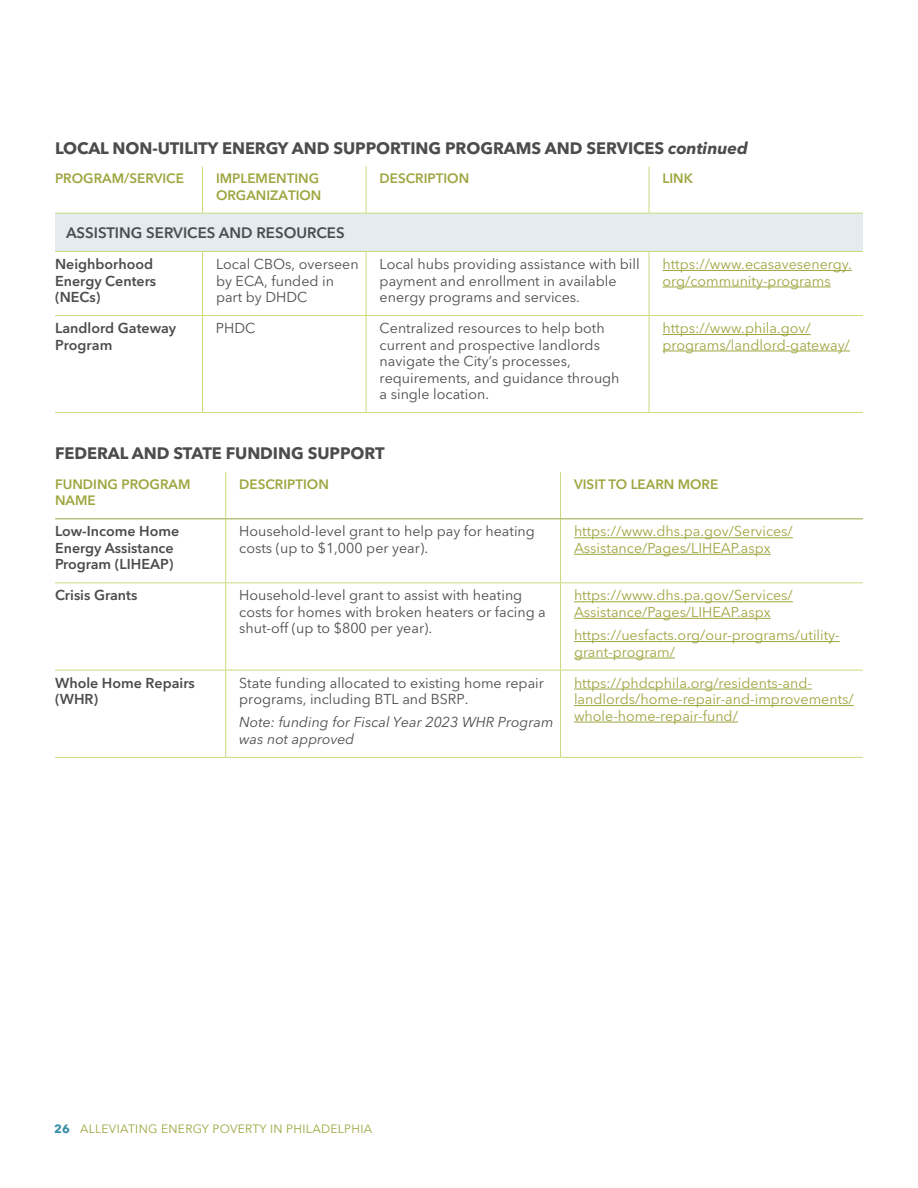
<style>
.page{position:relative;width:918px;height:1188px;background:#fff}
.page>*{position:absolute;margin:0;border:0;box-sizing:border-box;transform-origin:0 0}
.t1{font:700 16.5px "Avenir Next LT Pro";letter-spacing:-.005em;color:#4b4c4d}
.t2{font:600 15px "Avenir Next LT Pro";color:#4b4c4d}
.t3{font:14.25px/16.5px "Avenir Next LT Pro";color:#4b4c4d}
.t4{font:14.25px/16.5px "Avenir Next LT Pro";color:#9ea640}
.t5{font:600 14.25px/16.5px "Avenir Next LT Pro";color:#4b4c4d}
.t6{font:italic 14.25px/16.5px "Avenir Next LT Pro";color:#4b4c4d}
.t7{font:600 13.5px/16.2px "Avenir Next LT Pro";color:#9ea640}
.t8{font:12px "Avenir Next LT Pro";letter-spacing:.025em;color:#9ea640}
.s1{font-style:italic}
.s2{font-weight:700;color:#368ea4}
</style>
<div class="page">
<div style="left:55px;top:213px;width:808px;height:38px;background:#e4ecf0"></div>
<hr style="left:202px;top:166px;width:1px;height:47px;background:#cbda7b">
<hr style="left:366px;top:166px;width:1px;height:47px;background:#cbda7b">
<hr style="left:649px;top:166px;width:1px;height:47px;background:#cbda7b">
<hr style="left:55px;top:213px;width:147px;height:1px;background:#cbda7b">
<hr style="left:202px;top:213px;width:164px;height:1px;background:#cbda7b">
<hr style="left:366px;top:213px;width:283px;height:1px;background:#cbda7b">
<hr style="left:649px;top:213px;width:214px;height:1px;background:#cbda7b">
<hr style="left:55px;top:251px;width:147px;height:1px;background:#cbda7b">
<hr style="left:202px;top:251px;width:164px;height:1px;background:#cbda7b">
<hr style="left:202px;top:252px;width:1px;height:63px;background:#cbda7b">
<hr style="left:366px;top:251px;width:283px;height:1px;background:#cbda7b">
<hr style="left:366px;top:252px;width:1px;height:63px;background:#cbda7b">
<hr style="left:649px;top:251px;width:214px;height:1px;background:#cbda7b">
<hr style="left:649px;top:252px;width:1px;height:63px;background:#cbda7b">
<hr style="left:55px;top:315px;width:147px;height:1px;background:#cbda7b">
<hr style="left:202px;top:315px;width:164px;height:1px;background:#cbda7b">
<hr style="left:202px;top:316px;width:1px;height:96px;background:#cbda7b">
<hr style="left:366px;top:315px;width:283px;height:1px;background:#cbda7b">
<hr style="left:366px;top:316px;width:1px;height:96px;background:#cbda7b">
<hr style="left:649px;top:315px;width:214px;height:1px;background:#cbda7b">
<hr style="left:649px;top:316px;width:1px;height:96px;background:#cbda7b">
<hr style="left:55px;top:412px;width:147px;height:1px;background:#cbda7b">
<hr style="left:202px;top:412px;width:164px;height:1px;background:#cbda7b">
<hr style="left:366px;top:412px;width:283px;height:1px;background:#cbda7b">
<hr style="left:649px;top:412px;width:214px;height:1px;background:#cbda7b">
<hr style="left:663px;top:270px;width:189px;height:1px;background:#9ea640">
<hr style="left:663px;top:287px;width:168px;height:1px;background:#9ea640">
<hr style="left:663px;top:334px;width:148px;height:1px;background:#9ea640">
<hr style="left:663px;top:351px;width:187px;height:1px;background:#9ea640">
<hr style="left:225px;top:472px;width:1px;height:46px;background:#cbda7b">
<hr style="left:560px;top:472px;width:1px;height:46px;background:#cbda7b">
<hr style="left:225px;top:519px;width:1px;height:63px;background:#cbda7b">
<hr style="left:560px;top:519px;width:1px;height:63px;background:#cbda7b">
<hr style="left:55px;top:582px;width:171px;height:1px;background:#cbda7b">
<hr style="left:226px;top:582px;width:335px;height:1px;background:#cbda7b">
<hr style="left:225px;top:583px;width:1px;height:87px;background:#cbda7b">
<hr style="left:561px;top:582px;width:302px;height:1px;background:#cbda7b">
<hr style="left:560px;top:583px;width:1px;height:87px;background:#cbda7b">
<hr style="left:55px;top:670px;width:171px;height:1px;background:#cbda7b">
<hr style="left:226px;top:670px;width:335px;height:1px;background:#cbda7b">
<hr style="left:225px;top:670px;width:1px;height:87px;background:#cbda7b">
<hr style="left:561px;top:670px;width:302px;height:1px;background:#cbda7b">
<hr style="left:560px;top:670px;width:1px;height:87px;background:#cbda7b">
<hr style="left:55px;top:757px;width:171px;height:1px;background:#cbda7b">
<hr style="left:226px;top:757px;width:335px;height:1px;background:#cbda7b">
<hr style="left:561px;top:757px;width:302px;height:1px;background:#cbda7b">
<hr style="left:55px;top:518px;width:171px;height:1px;background:#9ea640">
<hr style="left:226px;top:518px;width:335px;height:1px;background:#9ea640">
<hr style="left:561px;top:518px;width:302px;height:1px;background:#9ea640">
<hr style="left:574px;top:537px;width:219px;height:1px;background:#9ea640">
<hr style="left:574px;top:554px;width:197px;height:1px;background:#9ea640">
<hr style="left:574px;top:601px;width:219px;height:1px;background:#9ea640">
<hr style="left:574px;top:618px;width:197px;height:1px;background:#9ea640">
<hr style="left:574px;top:641px;width:266px;height:1px;background:#9ea640">
<hr style="left:574px;top:658px;width:101px;height:1px;background:#9ea640">
<hr style="left:574px;top:689px;width:238px;height:1px;background:#9ea640">
<hr style="left:574px;top:705px;width:280px;height:1px;background:#9ea640">
<hr style="left:574px;top:722px;width:164px;height:1px;background:#9ea640">
<p class="t1" style="left:55px;top:138px;width:694px">LOCAL NON-UTILITY ENERGY AND SUPPORTING PROGRAMS AND SERVICES <span class="s1">continued</span></p>
<p class="t7" style="left:55px;top:171px;width:130px">PROGRAM/SERVICE</p>
<p class="t7" style="left:216px;top:171px;width:107px">IMPLEMENTING<br>ORGANIZATION</p>
<p class="t7" style="left:380px;top:171px;width:91px">DESCRIPTION</p>
<p class="t7" style="left:663px;top:171px;width:32px">LINK</p>
<p class="t2" style="left:66px;top:224px;width:280px">ASSISTING SERVICES AND RESOURCES</p>
<p class="t5" style="left:55px;top:256px;width:103px">Neighborhood<br>Energy Centers (NECs)</p>
<p class="t3" style="left:216px;top:256px;width:144px">Local CBOs, overseen by ECA, funded in part by DHDC</p>
<p class="t3" style="left:380px;top:256px;width:262px">Local hubs providing assistance with bill payment and enrollment in available energy programs and services.</p>
<p class="t4" style="left:663px;top:256px;width:191px">https://www.ecasavesenergy. org/community-programs</p>
<p class="t5" style="left:55px;top:320px;width:123px">Landlord Gateway<br>Program</p>
<p class="t3" style="left:216px;top:320px;width:41px">PHDC</p>
<p class="t3" style="left:380px;top:320px;width:242px">Centralized resources to help both current and prospective landlords navigate the City’s processes, requirements, and guidance through a single location.</p>
<p class="t4" style="left:663px;top:320px;width:189px">https://www.phila.gov/ programs/landlord-gateway/</p>
<p class="t1" style="left:55px;top:444px;width:331px">FEDERAL AND STATE FUNDING SUPPORT</p>
<p class="t7" style="left:55px;top:476px;width:137px">FUNDING PROGRAM<br>NAME</p>
<p class="t7" style="left:239px;top:476px;width:91px">DESCRIPTION</p>
<p class="t7" style="left:574px;top:476px;width:146px">VISIT TO LEARN MORE</p>
<p class="t5" style="left:55px;top:523px;width:126px">Low-Income Home<br>Energy Assistance<br>Program (LIHEAP)</p>
<p class="t3" style="left:239px;top:523px;width:297px">Household-level grant to help pay for heating costs (up to $1,000 per year).</p>
<p class="t4" style="left:574px;top:523px;width:220px">https://www.dhs.pa.gov/Services/<br>Assistance/Pages/LIHEAP.aspx</p>
<p class="t5" style="left:55px;top:587px;width:84px">Crisis Grants</p>
<p class="t3" style="left:239px;top:587px;width:308px">Household-level grant to assist with heating costs for homes with broken heaters or facing a shut-off (up to $800 per year).</p>
<p class="t4" style="left:574px;top:587px;width:220px">https://www.dhs.pa.gov/Services/<br>Assistance/Pages/LIHEAP.aspx</p>
<p class="t4" style="left:574px;top:627px;width:267px">https://uesfacts.org/our-programs/utility&shy;grant-program/</p>
<p class="t5" style="left:55px;top:674px;width:141px">Whole Home Repairs (WHR)</p>
<p class="t3" style="left:239px;top:674px;width:306px">State funding allocated to existing home repair programs, including BTL and BSRP.</p>
<p class="t6" style="left:239px;top:714px;width:316px">Note: funding for Fiscal Year 2023 WHR Program was not approved</p>
<p class="t4" style="left:574px;top:674px;width:281px">https://phdcphila.org/residents-and&shy;landlords/home-repair-and-improvements/ whole-home-repair-fund/</p>
<p class="t8" style="left:54px;top:1121px;width:320px"><span class="s2">26</span> ALLEVIATING ENERGY POVERTY IN PHILADELPHIA</p>
</div>
